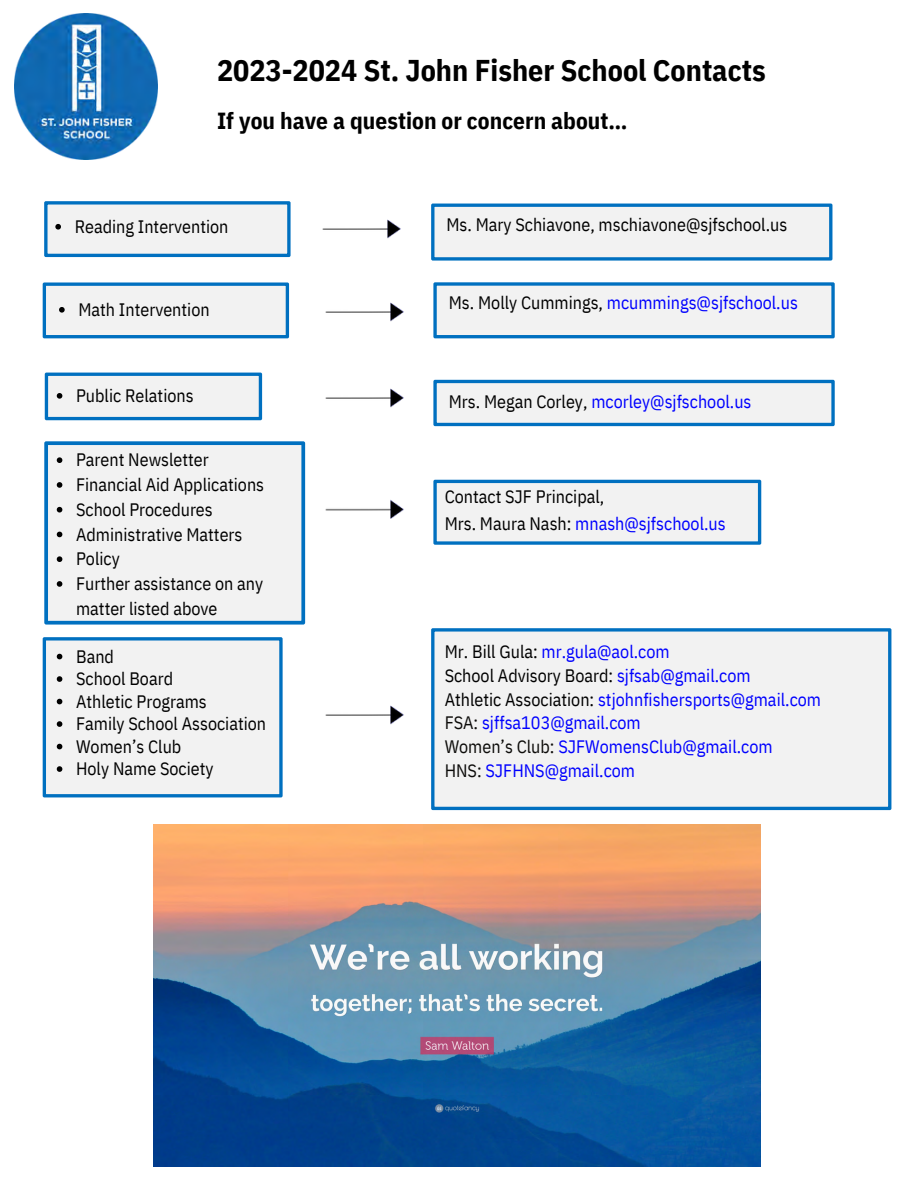
<style>
.page{position:relative;width:918px;height:1188px;background:#fff}
.page>*{position:absolute;margin:0;border:0;box-sizing:border-box;transform-origin:0 0}
.t1{font:700 30px "IBM Plex Sans Cond";color:#000}
.t2{font:700 23.25px "IBM Plex Sans Cond";color:#000}
.t3{font:18px/24.8px "IBM Plex Sans Cond";color:#000}
.t4{font:18px "IBM Plex Sans Cond";color:#00f}
.s1{color:#000}
.s2{color:#00f}
.s3{color:#0d0c0a}
</style>
<div class="page">
<svg style="left:44px;top:441px;width:261px;height:184px;fill:#f2f2f2"></svg>
<svg style="left:433px;top:480px;width:328px;height:65px"></svg>
<svg style="left:431px;top:628px;width:460px;height:182px;fill:#f2f2f2"></svg>
<svg style="left:431px;top:204px;width:401px;height:57px"></svg>
<svg style="left:433px;top:282px;width:402px;height:56px"></svg>
<svg style="left:433px;top:380px;width:402px;height:46px"></svg>
<img style="left:325px;top:388px;width:79px;height:20px">
<img style="left:325px;top:302px;width:79px;height:20px">
<img style="left:325px;top:705px;width:79px;height:20px">
<img style="left:325px;top:499px;width:79px;height:20px">
<img style="left:322px;top:219px;width:79px;height:20px">
<svg style="left:45px;top:373px;width:217px;height:47px"></svg>
<svg style="left:43px;top:282px;width:246px;height:56px"></svg>
<svg style="left:44px;top:201px;width:247px;height:56px"></svg>
<svg style="left:43px;top:637px;width:240px;height:160px"></svg>
<svg style="left:57px;top:457px;width:5px;height:6px"></svg>
<svg style="left:57px;top:482px;width:5px;height:6px"></svg>
<svg style="left:57px;top:507px;width:5px;height:6px"></svg>
<svg style="left:57px;top:532px;width:5px;height:5px"></svg>
<svg style="left:57px;top:556px;width:5px;height:6px"></svg>
<svg style="left:57px;top:581px;width:5px;height:6px"></svg>
<img style="left:153px;top:824px;width:608px;height:342px">
<img style="left:15px;top:14px;width:143px;height:146px">
<p class="t1" style="left:217px;top:50px;width:550px">2023-2024 St. John Fisher School Contacts</p>
<p class="t2" style="left:217px;top:105px;width:412px">If you have a question or concern about…</p>
<p class="t3" style="left:75px;top:214px;width:155px">Reading Intervention</p>
<p class="t3" style="left:78px;top:297px;width:133px">Math Intervention</p>
<p class="t3" style="left:76px;top:383px;width:119px">Public Relations</p>
<p class="t3" style="left:76px;top:447px;width:134px">Parent Newsletter</p>
<p class="t3" style="left:76px;top:472px;width:190px">Financial Aid Applications</p>
<p class="t3" style="left:76px;top:497px;width:138px">School Procedures</p>
<p class="t3" style="left:76px;top:522px;width:168px">Administrative Matters</p>
<p class="t3" style="left:76px;top:546px;width:45px">Policy</p>
<p class="t3" style="left:76px;top:571px;width:189px">Further assistance on any matter listed above</p>
<p class="t3" style="left:76px;top:644px;width:39px">Band</p>
<p class="t3" style="left:76px;top:666px;width:99px">School Board</p>
<p class="t3" style="left:76px;top:689px;width:132px">Athletic Programs</p>
<p class="t3" style="left:76px;top:711px;width:192px">Family School Association</p>
<p class="t3" style="left:76px;top:734px;width:107px">Women’s Club</p>
<p class="t3" style="left:76px;top:756px;width:139px">Holy Name Society</p>
<p class="t3" style="left:446px;top:212px;width:342px">Ms. Mary Schiavone, mschiavone@sjfschool.us</p>
<p class="t4" style="left:449px;top:290px;width:351px"><span class="s1">Ms. Molly Cummings,</span> mcummings@sjfschool.us</p>
<p class="t4" style="left:449px;top:390px;width:304px"><span class="s1">Mrs. Megan Corley,</span> mcorley@sjfschool.us</p>
<p class="t3" style="left:445px;top:484px;width:161px">Contact SJF Principal,</p>
<p class="t4" style="left:445px;top:511px;width:283px"><span class="s1">Mrs. Maura Nash:</span> mnash@sjfschool.us</p>
<p class="t4" style="left:445px;top:640px;width:227px"><span class="s1">Mr. Bill Gula:</span> mr.gula@aol.com</p>
<p class="t3" style="left:445px;top:663px;width:307px">School Advisory Board: <span class="s2">sjfsab@gmail.com</span></p>
<p class="t4" style="left:445px;top:687px;width:378px"><span class="s1">Athletic Association:</span> stjohnfishersports@gmail.com</p>
<p class="t4" style="left:445px;top:711px;width:198px"><span class="s3">FSA:</span> sjffsa103@gmail.com</p>
<p class="t4" style="left:445px;top:735px;width:329px"><span class="s3">Women’s Club:</span> SJFWomensClub@gmail.com</p>
<p class="t4" style="left:445px;top:758px;width:192px"><span class="s3">HNS:</span> SJFHNS@gmail.com</p>
</div>
